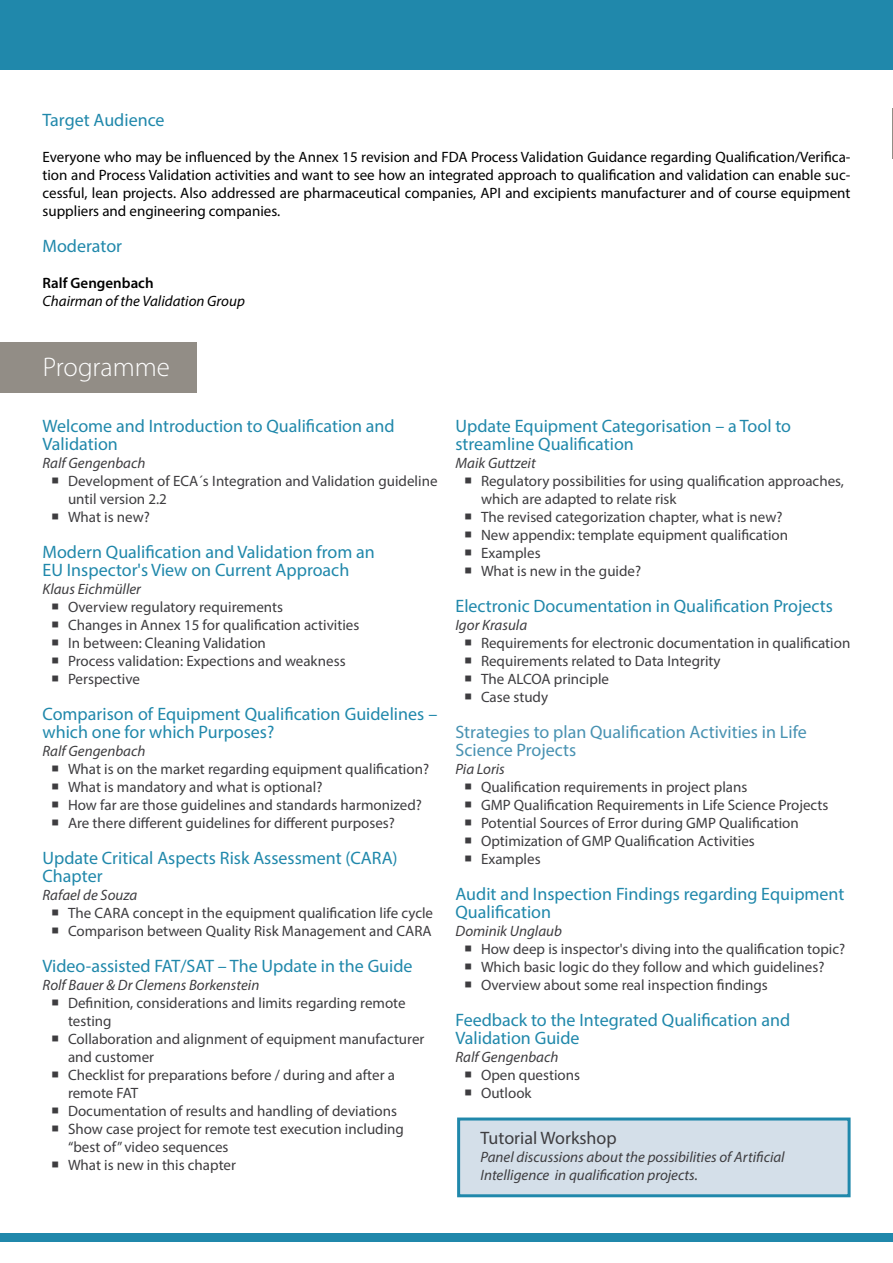
<style>
.page{position:relative;width:893px;height:1263px;background:#fff}
.page>*{position:absolute;margin:0;border:0;box-sizing:border-box;transform-origin:0 0}
.t1{font:300 27px "Myriad Pro";color:#fff}
.t2{font:18px/18px "Myriad Pro";color:#2088ab}
.t3{font:18px/18px "Myriad Pro";color:#4892b2}
.t4{font:18px "Myriad Pro";color:#3e3d40}
.t5{font:15px/18px "Myriad Pro";color:#3e3d40}
.t6{font:15px/18px "Myriad Pro";color:#000;text-align:justify}
.t7{font:italic 15px/18px "Myriad Pro";color:#3e3d40}
.t8{font:italic 15px "Myriad Pro";color:#000}
.t9{font:600 15px "Myriad Pro";color:#000}
</style>
<div class="page">
<div style="left:0;top:0;width:893px;height:69px;background:#2088ab"></div>
<div style="left:0;top:1233px;width:893px;height:9px;background:#2088ab"></div>
<div style="left:0;top:342px;width:197px;height:51px;background:#928d86"></div>
<hr style="left:892px;top:108px;width:1px;height:51px;background:#928d86">
<div style="left:457px;top:1117px;width:394px;height:80px;background:#d4dfe9;border:3px solid #2088ab"></div>
<p class="t2" style="left:43px;top:111px;width:124px">Target Audience</p>
<p class="t6" style="left:43px;top:148px;width:809px">Everyone who may be influenced by the Annex 15 revision and FDA Process Validation Guidance regarding Qualification/Verifica&shy;tion and Process Validation activities and want to see how an integrated approach to qualification and validation can enable suc&shy;cessful, lean projects. Also addressed are pharmaceutical companies, API and excipients manufacturer and of course equipment suppliers and engineering companies.</p>
<p class="t2" style="left:43px;top:237px;width:81px">Moderator</p>
<p class="t9" style="left:43px;top:273px;width:113px">Ralf Gengenbach</p>
<p class="t8" style="left:43px;top:292px;width:204px">Chairman of the Validation Group</p>
<h1 class="t1" style="left:43px;top:351px;width:129px">Programme</h1>
<p class="t2" style="left:43px;top:417px;width:354px">Welcome and Introduction to Qualification and<br>Validation</p>
<p class="t7" style="left:43px;top:454px;width:104px">Ralf Gengenbach</p>
<p class="t5" style="left:68px;top:472px;width:371px">Development of ECA´s Integration and Validation guideline until version 2.2<br>What is new?</p>
<p class="t2" style="left:43px;top:543px;width:334px">Modern Qualification and Validation from an<br>EU Inspector's View on Current Approach</p>
<p class="t7" style="left:43px;top:580px;width:100px">Klaus Eichmüller</p>
<p class="t5" style="left:68px;top:598px;width:293px">Overview regulatory requirements<br>Changes in Annex 15 for qualification activities In between: Cleaning Validation<br>Process validation: Expections and weakness Perspective</p>
<p class="t2" style="left:43px;top:705px;width:396px">Comparison of Equipment Qualification Guidelines – which one for which Purposes?</p>
<p class="t7" style="left:43px;top:742px;width:104px">Ralf Gengenbach</p>
<p class="t5" style="left:68px;top:760px;width:363px">What is on the market regarding equipment qualification?<br>What is mandatory and what is optional?<br>How far are those guidelines and standards harmonized?<br>Are there different guidelines for different purposes?</p>
<p class="t2" style="left:43px;top:849px;width:357px">Update Critical Aspects Risk Assessment (CARA)<br>Chapter</p>
<p class="t7" style="left:43px;top:886px;width:96px">Rafael de Souza</p>
<p class="t5" style="left:68px;top:904px;width:367px">The CARA concept in the equipment qualification life cycle<br>Comparison between Quality Risk Management and CARA</p>
<p class="t2" style="left:43px;top:957px;width:372px">Video-assisted FAT/SAT – The Update in the Guide</p>
<p class="t7" style="left:43px;top:976px;width:218px">Rolf Bauer &amp; Dr Clemens Borkenstein</p>
<p class="t5" style="left:68px;top:994px;width:358px">Definition, considerations and limits regarding remote testing<br>Collaboration and alignment of equipment manufacturer and customer<br>Checklist for preparations before / during and after a remote FAT<br>Documentation of results and handling of deviations Show case project for remote test execution including “best of” video sequences<br>What is new in this chapter</p>
<p class="t2" style="left:455px;top:417px;width:337px">Update Equipment Categorisation – a Tool to streamline Qualification</p>
<p class="t7" style="left:455px;top:454px;width:82px">Maik Guttzeit</p>
<p class="t5" style="left:481px;top:472px;width:365px">Regulatory possibilities for using qualification approaches, which are adapted to relate risk<br>The revised categorization chapter, what is new?<br>New appendix: template equipment qualification Examples<br>What is new in the guide?</p>
<p class="t2" style="left:455px;top:597px;width:379px">Electronic Documentation in Qualification Projects</p>
<p class="t7" style="left:455px;top:616px;width:73px">Igor Krasula</p>
<p class="t5" style="left:481px;top:634px;width:371px">Requirements for electronic documentation in qualification Requirements related to Data Integrity<br>The ALCOA principle<br>Case study</p>
<p class="t3" style="left:455px;top:723px;width:353px">Strategies to plan Qualification Activities in Life<br>Science Projects</p>
<p class="t7" style="left:455px;top:760px;width:51px">Pia Loris</p>
<p class="t5" style="left:481px;top:778px;width:349px">Qualification requirements in project plans<br>GMP Qualification Requirements in Life Science Projects Potential Sources of Error during GMP Qualification Optimization of GMP Qualification Activities<br>Examples</p>
<p class="t2" style="left:455px;top:885px;width:390px">Audit and Inspection Findings regarding Equipment<br>Qualification</p>
<p class="t7" style="left:455px;top:922px;width:108px">Dominik Unglaub</p>
<p class="t5" style="left:481px;top:940px;width:366px">How deep is inspector's diving into the qualification topic?<br>Which basic logic do they follow and which guidelines?<br>Overview about some real inspection findings</p>
<p class="t2" style="left:455px;top:1011px;width:336px">Feedback to the Integrated Qualification and<br>Validation Guide</p>
<p class="t7" style="left:455px;top:1048px;width:104px">Ralf Gengenbach</p>
<p class="t5" style="left:481px;top:1066px;width:101px">Open questions<br>Outlook</p>
<p class="t4" style="left:480px;top:1127px;width:138px">Tutorial Workshop</p>
<p class="t7" style="left:480px;top:1147px;width:306px">Panel discussions about the possibilities of Artificial<br>Intelligence in qualification projects.</p>
</div>
